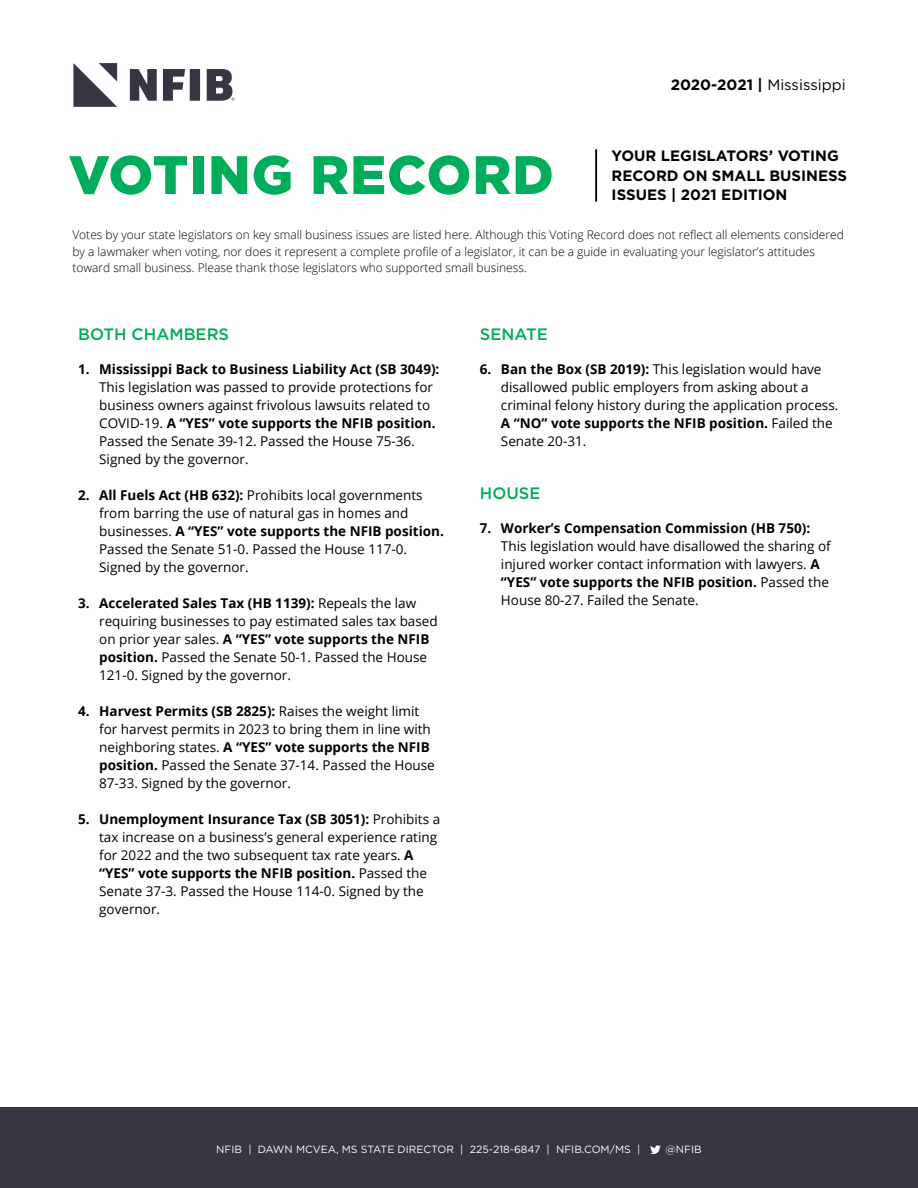
<style>
.page{position:relative;width:918px;height:1188px;background:#fff}
.page>*{position:absolute;margin:0;border:0;box-sizing:border-box;transform-origin:0 0}
.t1{font:900 54px "Gotham";letter-spacing:.02em;color:#00ad5a}
.t2{font:500 16.5px "Gotham";color:#00ad5a}
.t3{font:700 15px/19.5px "Gotham";color:#000}
.t4{font:15px "Gotham";color:#000}
.t5{font:13.5px/18px "Open Sans";color:#000}
.t6{font:700 13.5px "Open Sans";color:#000}
.t7{font:300 12px/16.5px "Open Sans";color:#000}
.t8{font:10.5px "Gotham";color:#fff}
.s1{font-weight:700}
</style>
<div class="page">
<div style="left:0;top:1107px;width:918px;height:81px;background:#343741"></div>
<svg style="left:650px;top:1145px;width:11px;height:9px"></svg>
<hr style="left:595px;top:149px;width:2px;height:53px;background:#000">
<svg style="left:73px;top:63px;width:44px;height:44px"></svg>
<svg style="left:130px;top:69px;width:27px;height:32px"></svg>
<svg style="left:163px;top:69px;width:37px;height:32px"></svg>
<svg style="left:207px;top:69px;width:28px;height:32px"></svg>
<h1 class="t1" style="left:69px;top:138px;width:487px">VOTING RECORD</h1>
<p class="t4" style="left:671px;top:75px;width:176px"><span class="s1">2020-2021 |</span> Mississippi</p>
<p class="t3" style="left:612px;top:146px;width:237px">YOUR LEGISLATORS’ VOTING<br>RECORD ON SMALL BUSINESS<br>ISSUES | 2021 EDITION</p>
<p class="t7" style="left:72px;top:227px;width:773px">Votes by your state legislators on key small business issues are listed here. Although this Voting Record does not reflect all elements considered by a lawmaker when voting, nor does it represent a complete profile of a legislator, it can be a guide in evaluating your legislator’s attitudes toward small business. Please thank those legislators who supported small business.</p>
<p class="t2" style="left:78px;top:323px;width:153px">BOTH CHAMBERS</p>
<p class="t6" style="left:78px;top:360px;width:363px">1. Mississippi Back to Business Liability Act (SB 3049):</p>
<p class="t5" style="left:99px;top:378px;width:338px">This legislation was passed to provide protections for business owners against frivolous lawsuits related to COVID-19. <span class="s1">A “YES” vote supports the NFIB position.<br></span>Passed the Senate 39-12. Passed the House 75-36.<br>Signed by the governor.</p>
<p class="t5" style="left:99px;top:486px;width:346px;text-indent:-21px"><span class="s1">2. All Fuels Act (HB 632):</span> Prohibits local governments from barring the use of natural gas in homes and businesses. <span class="s1">A “YES” vote supports the NFIB position.<br></span>Passed the Senate 51-0. Passed the House 117-0.<br>Signed by the governor.</p>
<p class="t5" style="left:99px;top:594px;width:340px;text-indent:-21px"><span class="s1">3. Accelerated Sales Tax (HB 1139):</span> Repeals the law requiring businesses to pay estimated sales tax based on prior year sales. <span class="s1">A “YES” vote supports the NFIB position.</span> Passed the Senate 50-1. Passed the House 121-0. Signed by the governor.</p>
<p class="t5" style="left:99px;top:702px;width:337px;text-indent:-21px"><span class="s1">4. Harvest Permits (SB 2825):</span> Raises the weight limit for harvest permits in 2023 to bring them in line with neighboring states. <span class="s1">A “YES” vote supports the NFIB position.</span> Passed the Senate 37-14. Passed the House 87-33. Signed by the governor.</p>
<p class="t5" style="left:99px;top:810px;width:343px;text-indent:-21px"><span class="s1">5. Unemployment Insurance Tax (SB 3051):</span> Prohibits a tax increase on a business’s general experience rating for 2022 and the two subsequent tax rate years. <span class="s1">A “YES” vote supports the NFIB position.</span> Passed the Senate 37-3. Passed the House 114-0. Signed by the governor.</p>
<p class="t2" style="left:480px;top:323px;width:69px">SENATE</p>
<p class="t5" style="left:501px;top:360px;width:339px;text-indent:-21px"><span class="s1">6. Ban the Box (SB 2019):</span> This legislation would have disallowed public employers from asking about a criminal felony history during the application process.<br><span class="s1">A “NO” vote supports the NFIB position.</span> Failed the Senate 20-31.</p>
<p class="t2" style="left:480px;top:482px;width:62px">HOUSE</p>
<p class="t6" style="left:480px;top:519px;width:332px">7. Worker’s Compensation Commission (HB 750):</p>
<p class="t5" style="left:501px;top:537px;width:331px">This legislation would have disallowed the sharing of injured worker contact information with lawyers. <span class="s1">A “YES” vote supports the NFIB position.</span> Passed the House 80-27. Failed the Senate.</p>
<p class="t8" style="left:216px;top:1142px;width:426px">NFIB | DAWN MCVEA, MS STATE DIRECTOR | 225-218-6847 | NFIB.COM/MS |</p>
<p class="t8" style="left:666px;top:1142px;width:38px">@NFIB</p>
</div>
